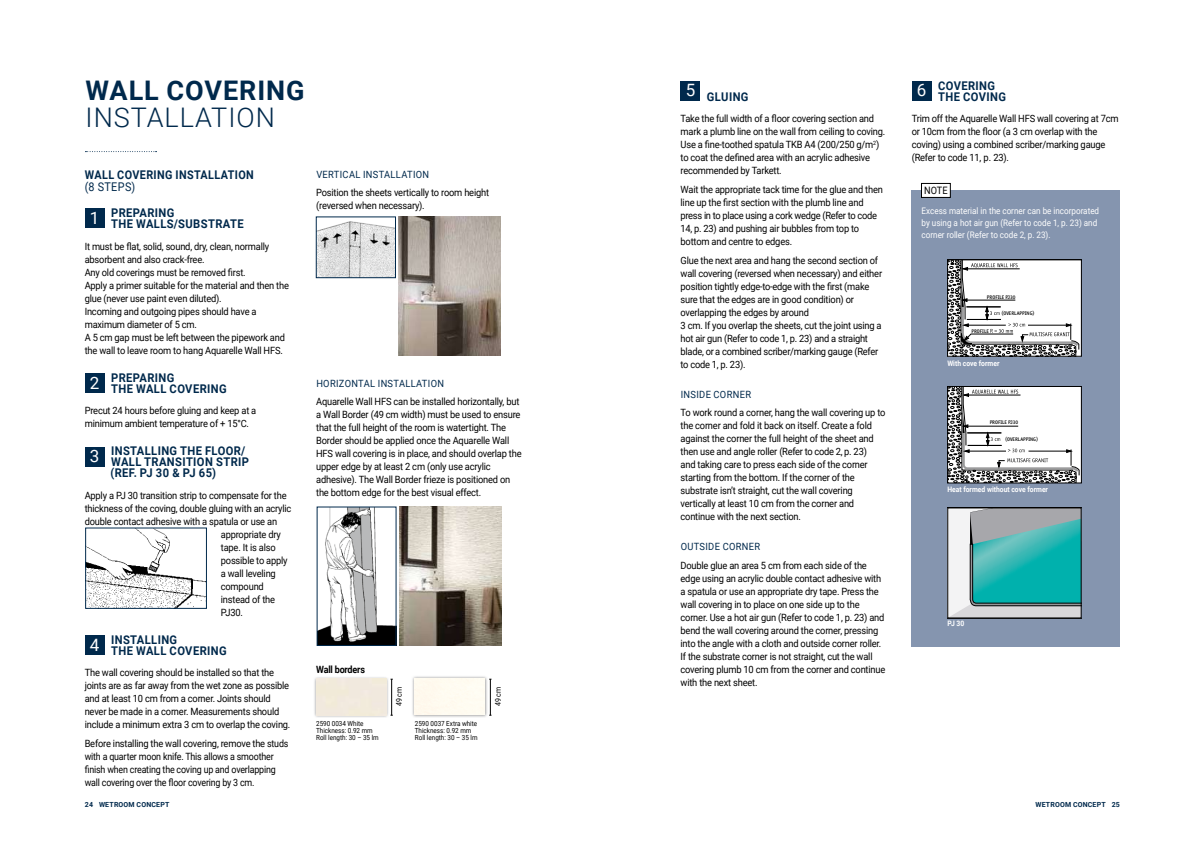
<style>
.page{position:relative;width:1191px;height:842px;background:#fff}
.page>*{position:absolute;margin:0;border:0;box-sizing:border-box;transform-origin:0 0}
.t1{font:700 27px "Roboto";letter-spacing:.035em;color:#00294c}
.t2{font:300 27px "Roboto";letter-spacing:.035em;color:#00294c}
.t3{font:700 12px/11px "Roboto";letter-spacing:.035em;color:#00294c;scale:.93 1}
.t4{font:700 12px "Roboto";letter-spacing:.035em;color:#00294c;scale:.9 1}
.t5{font:12px "Roboto";letter-spacing:.035em;color:#00294c;scale:.9 1}
.t6{font:10.2px "Roboto";color:#000;scale:.9 1}
.t7{font:10px/13px "Roboto";letter-spacing:-.02em;color:#000;scale:.93 1}
.t8{font:10px "Roboto";letter-spacing:.035em;color:#00294c;scale:.93 1}
.t9{font:700 10px "Roboto";letter-spacing:-.02em;color:#000;scale:.9 1}
.t10{font:9px/12px "Roboto";color:#fff;scale:.9 1}
.t11{font:7.8px "Roboto";color:#000;scale:.9 1}
.t12{font:700 7.5px "Roboto";color:#fff;scale:.9 1}
.t13{font:7px/7px "Roboto";color:#000;scale:.9 1}
.t14{font:700 7px "Roboto";letter-spacing:.025em;color:#00294c}
.t15{font:500 5.2px "Officina Sans ITC Pro";color:#000}
.s1{font-weight:400;font-size:17px;color:#fff}
</style>
<div class="page">
<svg style="left:85px;top:151px;width:72px;height:1px"></svg>
<div style="left:680px;top:81px;width:20px;height:20px;background:#00294c"></div>
<div style="left:911px;top:81px;width:20px;height:20px;background:#00294c"></div>
<div style="left:85px;top:209px;width:20px;height:19px;background:#00294c"></div>
<div style="left:85px;top:373px;width:20px;height:20px;background:#00294c"></div>
<div style="left:85px;top:447px;width:20px;height:19px;background:#00294c"></div>
<div style="left:85px;top:635px;width:20px;height:20px;background:#00294c"></div>
<div style="left:911px;top:190px;width:209px;height:456px;background:#8595af"></div>
<div style="left:921px;top:183px;width:29px;height:14px;background:#fff"></div>
<div style="left:921px;top:183px;width:29px;height:15px;border:1px solid #000"></div>
<svg style="left:949px;top:261px;width:130px;height:94px;background:#d5d5d5"></svg>
<div style="left:947px;top:259px;width:134px;height:98px;border:1px solid #000"></div>
<svg style="left:947px;top:388px;width:134px;height:96px;background:#d4d4d5"></svg>
<div style="left:947px;top:386px;width:134px;height:97px;border:1px solid #000"></div>
<svg style="left:949px;top:509px;width:130px;height:107px;background:#68b9b8"></svg>
<div style="left:947px;top:507px;width:134px;height:111px;border:1px solid #000"></div>
<img style="left:318px;top:221px;width:75px;height:55px">
<div style="left:316px;top:217px;width:79px;height:61px;border:1px solid #00294c"></div>
<img style="left:398px;top:217px;width:102px;height:139px">
<img style="left:399px;top:507px;width:102px;height:139px">
<img style="left:319px;top:509px;width:75px;height:135px">
<div style="left:412px;top:675px;width:76px;height:43px;background:#000;opacity:.45"></div>
<div style="left:415px;top:678px;width:70px;height:37px;background:#fffbf0"></div>
<hr style="left:490px;top:679px;width:1px;height:36px;background:#000">
<div style="left:313px;top:676px;width:76px;height:43px;background:#000;opacity:.45"></div>
<div style="left:316px;top:679px;width:70px;height:36px;background:#f1eade"></div>
<hr style="left:391px;top:679px;width:1px;height:36px;background:#000">
<img style="left:87px;top:530px;width:118px;height:77px">
<div style="left:85px;top:528px;width:122px;height:81px;border:1px solid #00294c"></div>
<h1 class="t1" style="left:86px;top:71px;width:221px">WALL COVERING</h1>
<h1 class="t2" style="left:86px;top:99px;width:191px">INSTALLATION</h1>
<p class="t4" style="left:85px;top:166px;width:189px">WALL COVERING INSTALLATION</p>
<p class="t5" style="left:85px;top:178px;width:58px">(8 STEPS)</p>
<p class="t3" style="left:111px;top:207px;width:144px;text-indent:-21px"><span class="s1">1</span> PREPARING<br>THE WALLS/SUBSTRATE</p>
<p class="t7" style="left:85px;top:239px;width:221px">It must be flat, solid, sound, dry, clean, normally absorbent and also crack-free.<br>Any old coverings must be removed first.<br>Apply a primer suitable for the material and then the glue (never use paint even diluted).<br>Incoming and outgoing pipes should have a maximum diameter of 5 cm.<br>A 5 cm gap must be left between the pipework and the wall to leave room to hang Aquarelle Wall HFS.</p>
<p class="t3" style="left:111px;top:372px;width:126px;text-indent:-21px"><span class="s1">2</span> PREPARING<br>THE WALL COVERING</p>
<p class="t7" style="left:85px;top:404px;width:186px">Precut 24 hours before gluing and keep at a minimum ambient temperature of + 15°C.</p>
<p class="t3" style="left:111px;top:445px;width:150px;text-indent:-21px"><span class="s1">3</span> INSTALLING THE FLOOR/<br>WALL TRANSITION STRIP (REF. PJ 30 &amp; PJ 65)</p>
<p class="t7" style="left:85px;top:488px;width:219px">Apply a PJ 30 transition strip to compensate for the</p>
<p class="t7" style="left:85px;top:501px;width:224px">thickness of the coving, double gluing with an acrylic</p>
<p class="t7" style="left:85px;top:514px;width:208px">double contact adhesive with a spatula or use an</p>
<p class="t7" style="left:221px;top:527px;width:66px">appropriate dry</p>
<p class="t7" style="left:221px;top:540px;width:61px">tape. It is also</p>
<p class="t7" style="left:221px;top:553px;width:73px">possible to apply</p>
<p class="t7" style="left:221px;top:566px;width:61px">a wall leveling</p>
<p class="t7" style="left:221px;top:579px;width:48px">compound</p>
<p class="t7" style="left:221px;top:592px;width:60px">instead of the</p>
<p class="t7" style="left:221px;top:605px;width:25px">PJ30.</p>
<p class="t3" style="left:111px;top:634px;width:126px;text-indent:-21px"><span class="s1">4</span> INSTALLING<br>THE WALL COVERING</p>
<p class="t7" style="left:85px;top:666px;width:223px">The wall covering should be installed so that the joints are as far away from the wet zone as possible and at least 10 cm from a corner. Joints should never be made in a corner. Measurements should include a minimum extra 3 cm to overlap the coving.</p>
<p class="t7" style="left:85px;top:737px;width:220px">Before installing the wall covering, remove the studs with a quarter moon knife. This allows a smoother finish when creating the coving up and overlapping wall covering over the floor covering by 3 cm.</p>
<p class="t8" style="left:316px;top:167px;width:123px">VERTICAL INSTALLATION</p>
<p class="t7" style="left:316px;top:186px;width:187px">Position the sheets vertically to room height (reversed when necessary).</p>
<p class="t8" style="left:316px;top:376px;width:139px">HORIZONTAL INSTALLATION</p>
<p class="t7" style="left:316px;top:395px;width:222px">Aquarelle Wall HFS can be installed horizontally, but a Wall Border (49 cm width) must be used to ensure that the full height of the room is watertight. The Border should be applied once the Aquarelle Wall HFS wall covering is in place, and should overlap the upper edge by at least 2 cm (only use acrylic adhesive). The Wall Border frieze is positioned on the bottom edge for the best visual effect.</p>
<p class="t9" style="left:316px;top:663px;width:56px">Wall borders</p>
<p class="t13" style="left:316px;top:720px;width:71px">2590 0034 White<br>Thickness: 0.92 mm<br>Roll length: 30 – 35 lm</p>
<p class="t11" style="left:394px;top:706px;width:23px;rotate:-90deg">49 cm</p>
<p class="t13" style="left:415px;top:720px;width:71px">2590 0037 Extra white<br>Thickness: 0.92 mm<br>Roll length: 30 – 35 lm</p>
<p class="t11" style="left:492px;top:706px;width:23px;rotate:-90deg">49 cm</p>
<p class="t3" style="left:685px;top:90px;width:69px"><sup>5</sup> GLUING</p>
<p class="t7" style="left:680px;top:112px;width:222px">Take the full width of a floor covering section and mark a plumb line on the wall from ceiling to coving.<br>Use a fine-toothed spatula TKB A4 (200/250 g/m<sup>2</sup>) to coat the defined area with an acrylic adhesive recommended by Tarkett.</p>
<p class="t7" style="left:680px;top:182px;width:219px">Wait the appropriate tack time for the glue and then line up the first section with the plumb line and press in to place using a cork wedge (Refer to code 14, p. 23) and pushing air bubbles from top to bottom and centre to edges.</p>
<p class="t7" style="left:680px;top:253px;width:218px">Glue the next area and hang the second section of wall covering (reversed when necessary) and either position tightly edge-to-edge with the first (make sure that the edges are in good condition) or overlapping the edges by around<br>3 cm. If you overlap the sheets, cut the joint using a hot air gun (Refer to code 1, p. 23) and a straight blade, or a combined scriber/marking gauge (Refer to code 1, p. 23).</p>
<p class="t8" style="left:680px;top:387px;width:77px">INSIDE CORNER</p>
<p class="t7" style="left:680px;top:406px;width:222px">To work round a corner, hang the wall covering up to the corner and fold it back on itself. Create a fold against the corner the full height of the sheet and then use and angle roller (Refer to code 2, p. 23)<br>and taking care to press each side of the corner starting from the bottom. If the corner of the substrate isn’t straight, cut the wall covering vertically at least 10 cm from the corner and continue with the next section.</p>
<p class="t8" style="left:680px;top:540px;width:87px">OUTSIDE CORNER</p>
<p class="t7" style="left:680px;top:558px;width:222px">Double glue an area 5 cm from each side of the edge using an acrylic double contact adhesive with a spatula or use an appropriate dry tape. Press the wall covering in to place on one side up to the corner. Use a hot air gun (Refer to code 1, p. 23) and bend the wall covering around the corner, pressing into the angle with a cloth and outside corner roller.<br>If the substrate corner is not straight, cut the wall covering plumb 10 cm from the corner and continue with the next sheet.</p>
<p class="t3" style="left:938px;top:79px;width:75px;text-indent:-21px"><span class="s1">6</span> COVERING<br>THE COVING</p>
<p class="t7" style="left:911px;top:112px;width:224px">Trim off the Aquarelle Wall HFS wall covering at 7cm or 10cm from the floor (a 3 cm overlap with the coving) using a combined scriber/marking gauge (Refer to code 11, p. 23).</p>
<p class="t6" style="left:924px;top:183px;width:28px">NOTE</p>
<p class="t10" style="left:921px;top:205px;width:199px">Excess material in the corner can be incorporated by using a hot air gun (Refer to code 1, p. 23) and corner roller (Refer to code 2, p. 23).</p>
<p class="t15" style="left:987px;top:294px;width:30px">PROFILE PJ30</p>
<p class="t15" style="left:971px;top:328px;width:19px">PROFILE</p>
<p class="t12" style="left:947px;top:358px;width:59px">With cove former</p>
<p class="t15" style="left:1001px;top:310px;width:35px">(OVERLAPPING)</p>
<p class="t15" style="left:989px;top:420px;width:30px">PROFILE PJ30</p>
<p class="t15" style="left:1005px;top:436px;width:35px">(OVERLAPPING)</p>
<p class="t12" style="left:947px;top:484px;width:113px">Heat formed without cove former</p>
<p class="t12" style="left:947px;top:618px;width:20px">PJ 30</p>
<p class="t14" style="left:85px;top:799px;width:86px">24 WETROOM CONCEPT</p>
<p class="t14" style="left:1035px;top:799px;width:86px">WETROOM CONCEPT 25</p>
</div>
